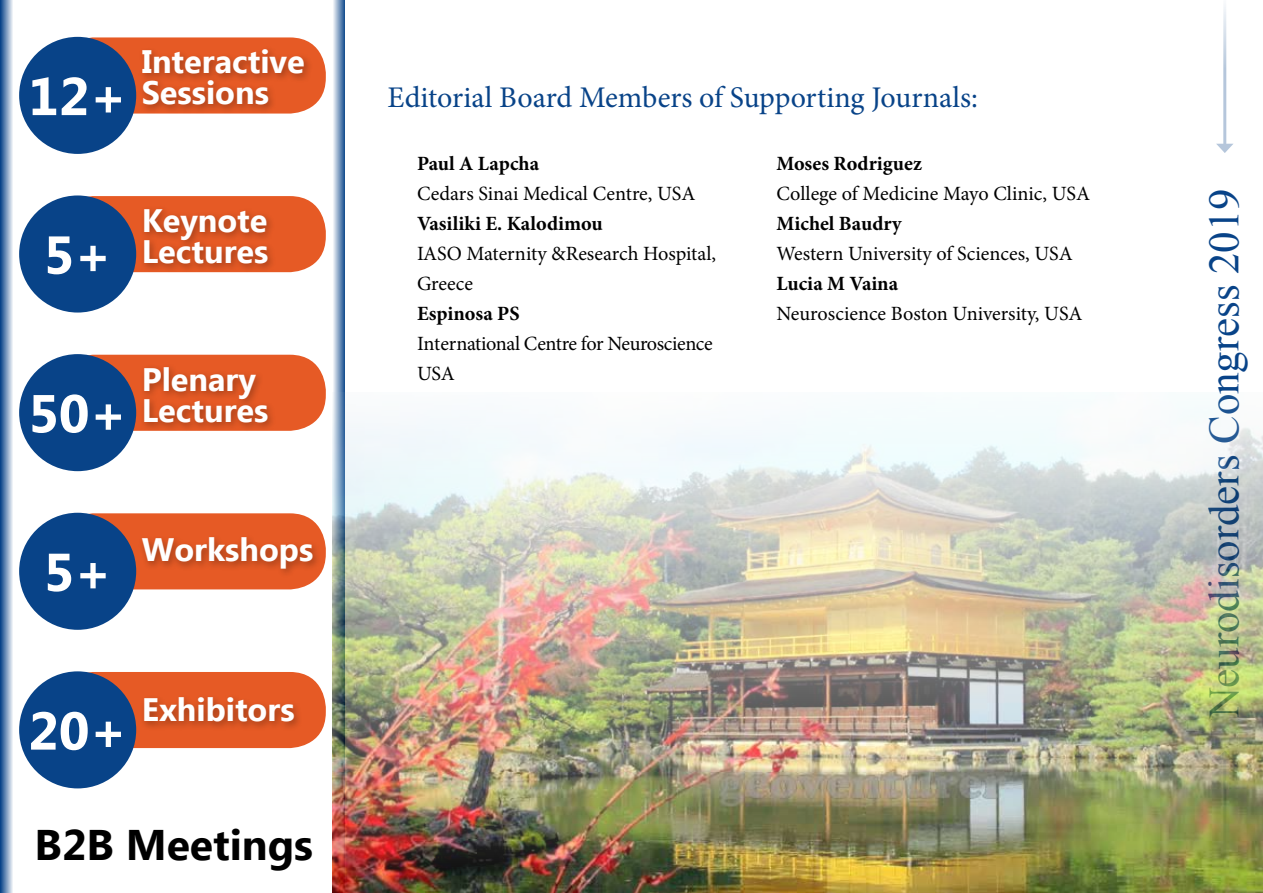
<style>
.page{position:relative;width:1263px;height:893px;background:#fff}
.page>*{position:absolute;margin:0;border:0;box-sizing:border-box;transform-origin:0 0}
.t1{font:700 53.25px "Ebrima";color:#fff}
.t2{font:42.75px "Times New Roman";color:#084388}
.t3{font:700 42.75px "Ebrima";color:#000}
.t4{font:700 32.4px/30.9px "Ebrima";color:#fff}
.t5{font:30px "Minion Pro";letter-spacing:-.005em;color:#084388}
.t6{font:20.25px/30px "Minion Pro";letter-spacing:-.005em;color:#000}
.t7{font:700 20.25px "Minion Pro";color:#000}
</style>
<div class="page">
<div style="left:58px;top:37px;width:268px;height:77px;background:#e65a25;border-radius:36px"></div>
<div style="left:19px;top:37px;width:117px;height:117px;background:#084388;border-radius:50%"></div>
<div style="left:138px;top:45px;width:176px;height:69px;background:#000;opacity:.3"></div>
<div style="left:58px;top:196px;width:268px;height:76px;background:#e65a25;border-radius:36px"></div>
<div style="left:19px;top:195px;width:117px;height:118px;background:#084388;border-radius:50%"></div>
<div style="left:140px;top:205px;width:137px;height:68px;background:#000;opacity:.3"></div>
<div style="left:58px;top:355px;width:268px;height:76px;background:#e65a25;border-radius:36px"></div>
<div style="left:19px;top:354px;width:117px;height:117px;background:#084388;border-radius:50%"></div>
<div style="left:140px;top:362px;width:137px;height:70px;background:#000;opacity:.3"></div>
<div style="left:58px;top:513px;width:268px;height:76px;background:#e65a25;border-radius:36px"></div>
<div style="left:19px;top:513px;width:117px;height:117px;background:#084388;border-radius:50%"></div>
<div style="left:138px;top:533px;width:184px;height:46px;background:#000;opacity:.3"></div>
<div style="left:58px;top:672px;width:268px;height:76px;background:#e65a25;border-radius:36px"></div>
<div style="left:19px;top:671px;width:117px;height:117px;background:#084388;border-radius:50%"></div>
<div style="left:140px;top:693px;width:164px;height:38px;background:#000;opacity:.3"></div>
<svg style="left:0;top:0;width:13px;height:893px;background:#7a99be"></svg>
<svg style="left:333px;top:0;width:12px;height:392px;background:#83a0c3"></svg>
<hr style="left:1223px;top:0;width:3px;height:146px;background:#084388">
<svg style="left:1216px;top:144px;width:17px;height:9px"></svg>
<img style="left:332px;top:392px;width:931px;height:501px">
<h1 class="t1" style="left:28px;top:57px;width:100px">12+</h1>
<h3 class="t4" style="left:142px;top:48px;width:165px">Interactive<br>Sessions</h3>
<h1 class="t1" style="left:44px;top:215px;width:70px">5+</h1>
<h3 class="t4" style="left:142px;top:207px;width:128px">Keynote<br>Lectures</h3>
<h1 class="t1" style="left:28px;top:374px;width:100px">50+</h1>
<h3 class="t4" style="left:142px;top:365px;width:128px">Plenary<br>Lectures</h3>
<h1 class="t1" style="left:44px;top:532px;width:70px">5+</h1>
<h3 class="t4" style="left:142px;top:536px;width:173px">Workshops</h3>
<h1 class="t1" style="left:28px;top:691px;width:100px">20+</h1>
<h3 class="t4" style="left:142px;top:696px;width:154px">Exhibitors</h3>
<h2 class="t3" style="left:35px;top:813px;width:280px">B2B Meetings</h2>
<h3 class="t5" style="left:387px;top:77px;width:592px">Editorial Board Members of Supporting Journals:</h3>
<p class="t7" style="left:417px;top:149px;width:124px">Paul A Lapcha</p>
<p class="t6" style="left:417px;top:179px;width:280px">Cedars Sinai Medical Centre, USA</p>
<p class="t7" style="left:417px;top:209px;width:187px">Vasiliki E. Kalodimou</p>
<p class="t6" style="left:417px;top:239px;width:301px">IASO Maternity &amp;Research Hospital,<br>Greece</p>
<p class="t7" style="left:417px;top:299px;width:104px">Espinosa PS</p>
<p class="t6" style="left:417px;top:328px;width:297px">International Centre for Neuroscience<br>USA</p>
<p class="t7" style="left:776px;top:149px;width:147px">Moses Rodriguez</p>
<p class="t6" style="left:776px;top:178px;width:315px">College of Medicine Mayo Clinic, USA</p>
<p class="t7" style="left:776px;top:209px;width:127px">Michel Baudry</p>
<p class="t6" style="left:776px;top:238px;width:298px">Western University of Sciences, USA</p>
<p class="t7" style="left:776px;top:269px;width:123px">Lucia M Vaina</p>
<p class="t6" style="left:776px;top:298px;width:308px">Neuroscience Boston University, USA</p>
<h2 class="t2" style="left:1195px;top:718px;width:532px;rotate:-90deg">Neurodisorders Congress 2019</h2>
</div>
